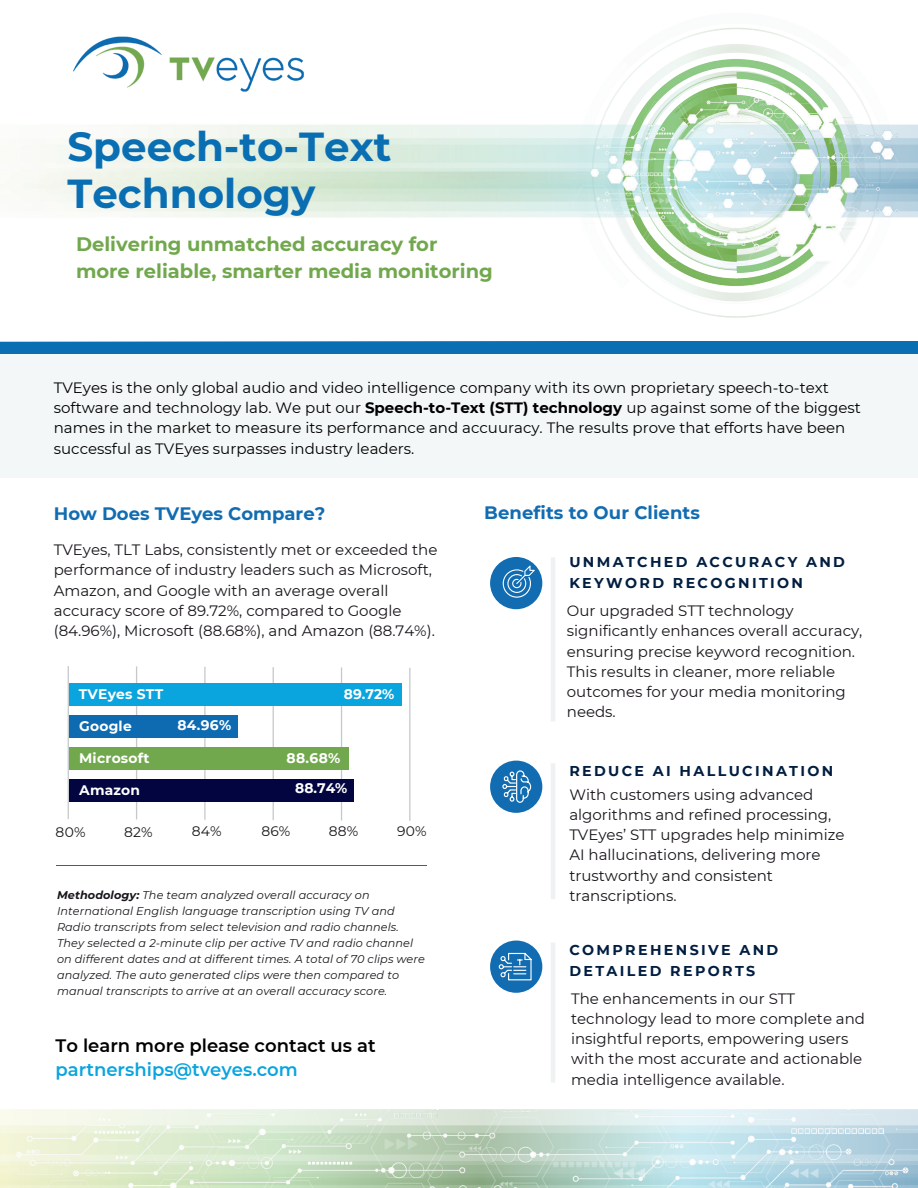
<style>
.page{position:relative;width:918px;height:1188px;background:#fff}
.page>*{position:absolute;margin:0;border:0;box-sizing:border-box;transform-origin:0 0}
.t1{font:700 40.35px/46.2px "Montserrat";color:#0a6eb3}
.t2{font:700 19.5px/27px "Montserrat";color:#72a84d}
.t3{font:700 18px "Montserrat";color:#126cb2}
.t4{font:600 18px "Montserrat";color:#000}
.t5{font:600 18px "Montserrat";color:#0aa4de}
.t6{font:15px/20.2px "Montserrat";color:#19151b}
.t7{font:15px/20.2px "Montserrat";color:#000}
.t8{font:700 14.25px/21.3px "Montserrat";letter-spacing:.165em;color:#011e41}
.t9{font:700 13.8px "Montserrat";letter-spacing:.015em;color:#fff}
.t10{font:13.8px "Montserrat";letter-spacing:.01em;color:#19151b}
.t11{font:italic 11.25px/15.9px "Montserrat";letter-spacing:.01em;color:#19151b}
.s1{font-weight:700}
</style>
<div class="page">
<div style="left:0;top:351px;width:918px;height:127px;background:#eef2f2"></div>
<div style="left:0;top:341px;width:918px;height:13px;background:#0a6eb3"></div>
<hr style="left:57px;top:866px;width:370px;height:1px;background:#126cb2">
<img style="left:6px;top:28px;width:912px;height:290px">
<img style="left:67px;top:36px;width:242px;height:56px">
<img style="left:0;top:1109px;width:918px;height:79px">
<hr style="left:68px;top:666px;width:1px;height:153px;background:#c6c9cc">
<hr style="left:136px;top:666px;width:1px;height:153px;background:#c6c9cc">
<hr style="left:204px;top:667px;width:2px;height:153px;background:#c6c9cc">
<hr style="left:273px;top:667px;width:1px;height:153px;background:#c6c9cc">
<hr style="left:341px;top:667px;width:1px;height:153px;background:#c6c9cc">
<hr style="left:409px;top:668px;width:1px;height:153px;background:#c6c9cc">
<div style="left:69px;top:683px;width:333px;height:23px;background:#0aa4de"></div>
<div style="left:69px;top:715px;width:169px;height:23px;background:#0e6bb2"></div>
<div style="left:69px;top:747px;width:280px;height:23px;background:#72a84d"></div>
<div style="left:69px;top:779px;width:285px;height:23px;background:#020540"></div>
<div style="left:490px;top:557px;width:52px;height:52px;background:#126cb2;border-radius:50%"></div>
<svg style="left:503px;top:566px;width:32px;height:32px"></svg>
<hr style="left:551px;top:557px;width:4px;height:165px;background:#eef2f2">
<div style="left:490px;top:761px;width:52px;height:52px;background:#126cb2;border-radius:50%"></div>
<svg style="left:503px;top:770px;width:28px;height:33px"></svg>
<hr style="left:551px;top:763px;width:4px;height:136px;background:#eef2f2">
<div style="left:490px;top:941px;width:52px;height:52px;background:#126cb2;border-radius:50%"></div>
<svg style="left:499px;top:953px;width:33px;height:27px"></svg>
<hr style="left:551px;top:942px;width:4px;height:141px;background:#eef2f2">
<h1 class="t1" style="left:68px;top:122px;width:325px">Speech-to-Text<br>Technology</h1>
<h2 class="t2" style="left:76px;top:230px;width:418px">Delivering unmatched accuracy for more reliable, smarter media monitoring</h2>
<p class="t7" style="left:54px;top:377px;width:809px">TVEyes is the only global audio and video intelligence company with its own proprietary speech-to-text software and technology lab. We put our <span class="s1">Speech-to-Text (STT) technology</span> up against some of the biggest names in the market to measure its performance and accuuracy. The results prove that efforts have been successful as TVEyes surpasses industry leaders.</p>
<p class="t3" style="left:54px;top:501px;width:273px">How Does TVEyes Compare?</p>
<p class="t6" style="left:54px;top:539px;width:385px">TVEyes, TLT Labs, consistently met or exceeded the performance of industry leaders such as Microsoft, Amazon, and Google with an average overall accuracy score of 89.72%, compared to Google (84.96%), Microsoft (88.68%), and Amazon (88.74%).</p>
<p class="t9" style="left:79px;top:684px;width:86px">TVEyes STT</p>
<p class="t9" style="left:79px;top:716px;width:54px">Google</p>
<p class="t9" style="left:79px;top:748px;width:72px">Microsoft</p>
<p class="t9" style="left:79px;top:780px;width:63px">Amazon</p>
<p class="t9" style="left:177px;top:715px;width:55px">84.96%</p>
<p class="t9" style="left:344px;top:684px;width:52px">89.72%</p>
<p class="t9" style="left:287px;top:748px;width:55px">88.68%</p>
<p class="t9" style="left:295px;top:778px;width:54px">88.74%</p>
<p class="t10" style="left:56px;top:822px;width:32px">80%</p>
<p class="t10" style="left:124px;top:822px;width:30px">82%</p>
<p class="t10" style="left:192px;top:821px;width:31px">84%</p>
<p class="t10" style="left:261px;top:822px;width:31px">86%</p>
<p class="t10" style="left:329px;top:822px;width:31px">88%</p>
<p class="t10" style="left:397px;top:822px;width:31px">90%</p>
<p class="t11" style="left:57px;top:887px;width:369px"><span class="s1">Methodology:</span> The team analyzed overall accuracy on International English language transcription using TV and Radio transcripts from select television and radio channels.<br>They selected a 2-minute clip per active TV and radio channel on different dates and at different times. A total of 70 clips were analyzed. The auto generated clips were then compared to manual transcripts to arrive at an overall accuracy score.</p>
<p class="t4" style="left:56px;top:1032px;width:322px">To learn more please contact us at</p>
<p class="t5" style="left:56px;top:1057px;width:244px">partnerships@tveyes.com</p>
<p class="t3" style="left:484px;top:499px;width:217px">Benefits to Our Clients</p>
<p class="t8" style="left:569px;top:550px;width:277px">UNMATCHED ACCURACY AND<br>KEYWORD RECOGNITION</p>
<p class="t6" style="left:567px;top:600px;width:297px">Our upgraded STT technology significantly enhances overall accuracy, ensuring precise keyword recognition.<br>This results in cleaner, more reliable outcomes for your media monitoring needs.</p>
<p class="t8" style="left:569px;top:759px;width:266px">REDUCE AI HALLUCINATION</p>
<p class="t6" style="left:569px;top:784px;width:277px">With customers using advanced algorithms and refined processing,<br>TVEyes’ STT upgrades help minimize<br>AI hallucinations, delivering more trustworthy and consistent transcriptions.</p>
<p class="t8" style="left:569px;top:938px;width:211px">COMPREHENSIVE AND<br>DETAILED REPORTS</p>
<p class="t6" style="left:571px;top:988px;width:296px">The enhancements in our STT technology lead to more complete and insightful reports, empowering users with the most accurate and actionable media intelligence available.</p>
</div>
